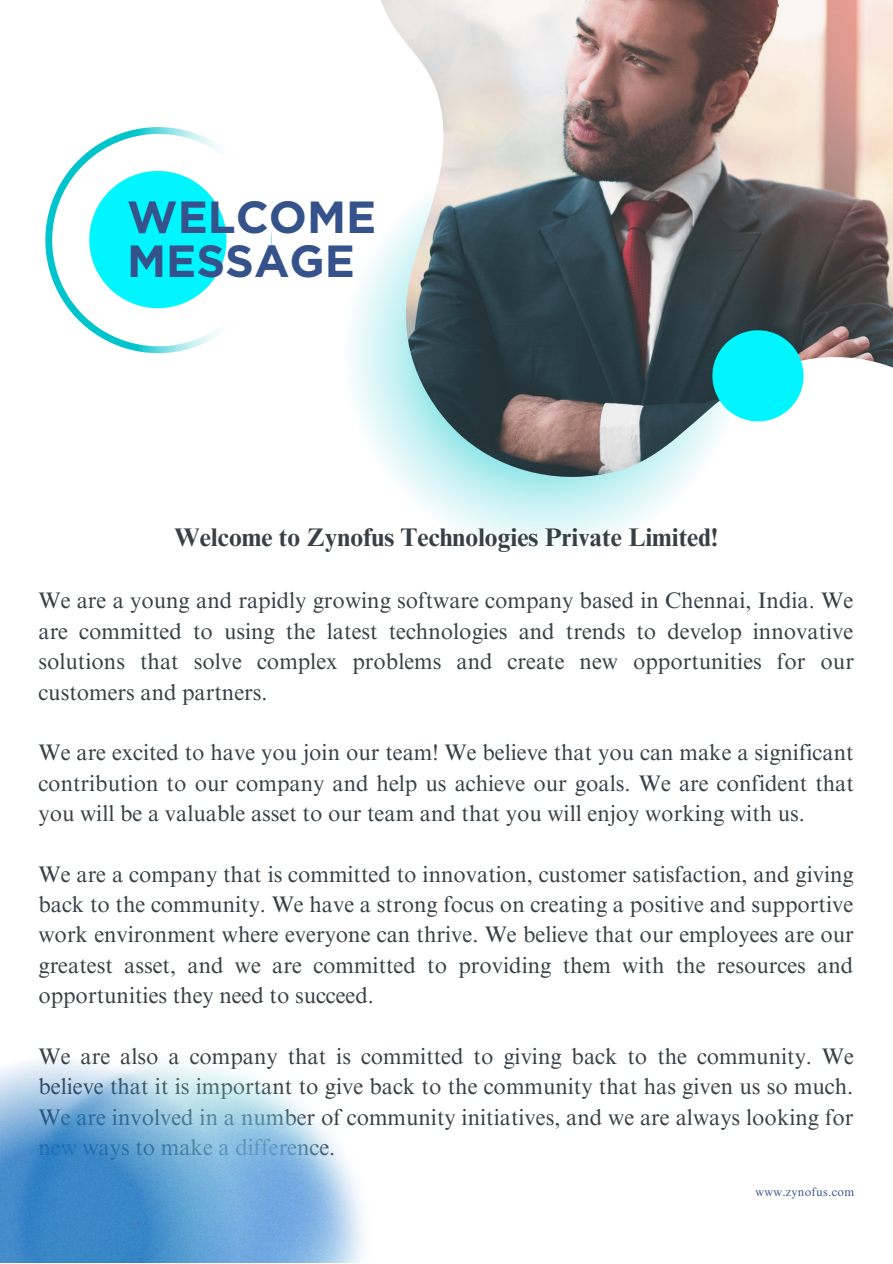
<style>
.page{position:relative;width:893px;height:1264px;background:#fff}
.page>*{position:absolute;margin:0;border:0;box-sizing:border-box;transform-origin:0 0}
.t1{font:700 45px "Gotham";color:#36528b}
.t2{font:700 25.5px "Times NRMT Pro";color:#394045}
.t3{font:22.5px/30.3px "Times NRMT Pro";color:#394045;text-align:justify}
.t4{font:12px "Times NRMT Pro";letter-spacing:.03em;color:#36528b}
</style>
<div class="page">
<svg style="left:45px;top:127px;width:182px;height:226px"></svg>
<svg style="left:89px;top:171px;width:137px;height:137px"></svg>
<svg style="left:352px;top:263px;width:337px;height:281px"></svg>
<img style="left:375px;top:0;width:517px;height:477px">
<img style="left:0;top:1060px;width:363px;height:202px">
<svg style="left:712px;top:330px;width:91px;height:91px;background:#1de0e7"></svg>
<p class="t1" style="left:127px;top:190px;width:250px">WELCOME</p>
<p class="t1" style="left:127px;top:234px;width:229px">MESSAGE</p>
<p class="t2" style="left:174px;top:527px;width:545px">Welcome to Zynofus Technologies Private Limited!</p>
<p class="t3" style="left:38px;top:588px;width:817px">We are a young and rapidly growing software company based in Chennai, India. We are committed to using the latest technologies and trends to develop innovative solutions that solve complex problems and create new opportunities for our customers and partners.</p>
<p class="t3" style="left:38px;top:740px;width:817px">We are excited to have you join our team! We believe that you can make a significant contribution to our company and help us achieve our goals. We are confident that you will be a valuable asset to our team and that you will enjoy working with us.</p>
<p class="t3" style="left:38px;top:861px;width:817px">We are a company that is committed to innovation, customer satisfaction, and giving back to the community. We have a strong focus on creating a positive and supportive work environment where everyone can thrive. We believe that our employees are our greatest asset, and we are committed to providing them with the resources and opportunities they need to succeed.</p>
<p class="t3" style="left:38px;top:1043px;width:817px">We are also a company that is committed to giving back to the community. We believe that it is important to give back to the community that has given us so much.<br>We are involved in a number of community initiatives, and we are always looking for new ways to make a difference.</p>
<p class="t4" style="left:755px;top:1186px;width:100px">www.zynofus.com</p>
</div>
